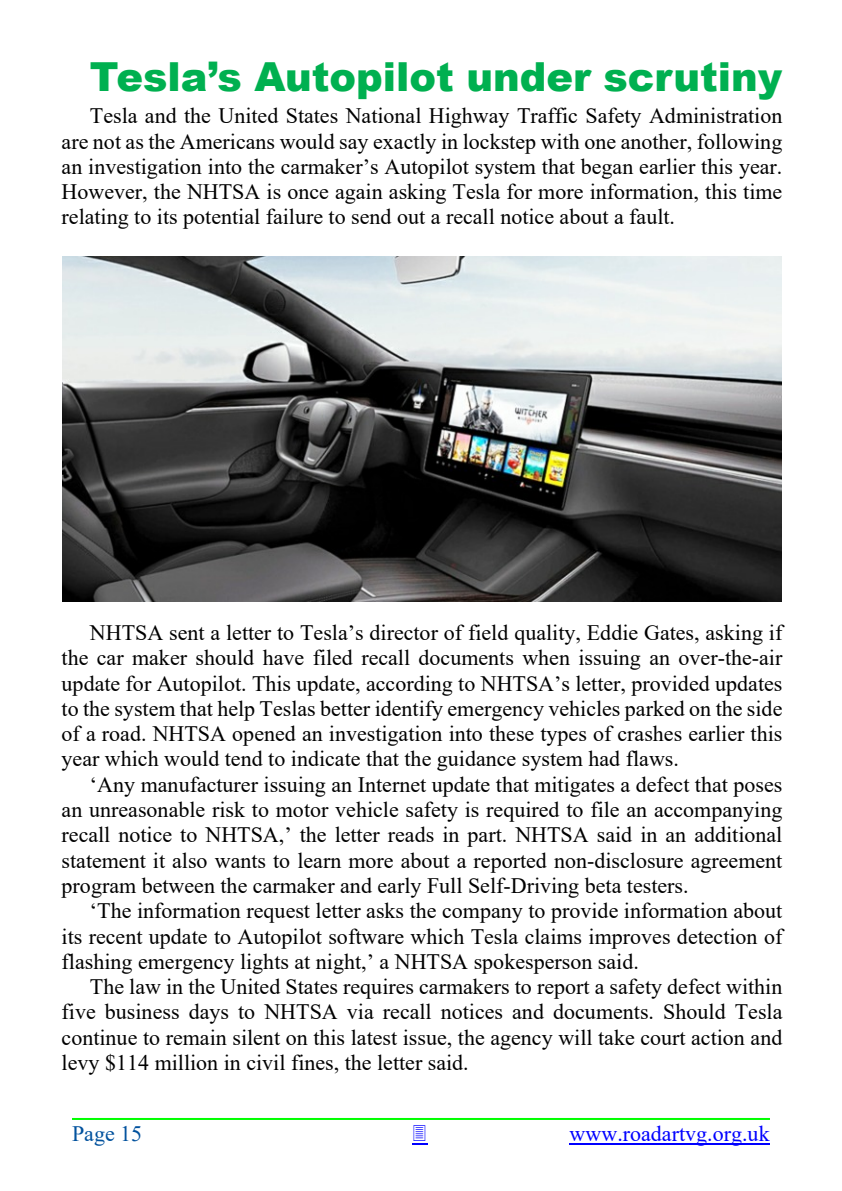
<style>
.page{position:relative;width:842px;height:1191px;background:#fff}
.page>*{position:absolute;margin:0;border:0;box-sizing:border-box;transform-origin:0 0}
.t1{font:900 40px "Arial";color:#00b050}
.t2{font:22px/25.2px "Times New Roman";color:#000;text-align:justify}
.t3{font:22px "Times New Roman";color:#00f}
.t4{font:22px "Times New Roman";color:#00519d}
</style>
<div class="page">
<hr style="left:570px;top:1143px;width:200px;height:1px;background:#00f">
<hr style="left:72px;top:1118px;width:698px;height:2px;background:#0f0">
<img style="left:62px;top:256px;width:720px;height:346px">
<svg style="left:412px;top:1143px;width:15px;height:1px"></svg>
<h1 class="t1" style="left:90px;top:63px;width:694px">Tesla’s Autopilot under scrutiny</h1>
<p class="t2" style="left:62px;top:105px;width:722px;text-indent:28px">Tesla and the United States National Highway Traffic Safety Administration are not as the Americans would say exactly in lockstep with one another, following an investigation into the carmaker’s Autopilot system that began earlier this year.<br>However, the NHTSA is once again asking Tesla for more information, this time relating to its potential failure to send out a recall notice about a fault.</p>
<p class="t2" style="left:62px;top:622px;width:722px;text-indent:28px">NHTSA sent a letter to Tesla’s director of field quality, Eddie Gates, asking if the car maker should have filed recall documents when issuing an over-the-air update for Autopilot. This update, according to NHTSA’s letter, provided updates to the system that help Teslas better identify emergency vehicles parked on the side of a road. NHTSA opened an investigation into these types of crashes earlier this year which would tend to indicate that the guidance system had flaws.</p>
<p class="t2" style="left:62px;top:774px;width:722px;text-indent:28px">‘Any manufacturer issuing an Internet update that mitigates a defect that poses an unreasonable risk to motor vehicle safety is required to file an accompanying recall notice to NHTSA,’ the letter reads in part. NHTSA said in an additional statement it also wants to learn more about a reported non-disclosure agreement program between the carmaker and early Full Self-Driving beta testers.</p>
<p class="t2" style="left:62px;top:900px;width:722px;text-indent:28px">‘The information request letter asks the company to provide information about its recent update to Autopilot software which Tesla claims improves detection of flashing emergency lights at night,’ a NHTSA spokesperson said.</p>
<p class="t2" style="left:62px;top:976px;width:722px;text-indent:28px">The law in the United States requires carmakers to report a safety defect within five business days to NHTSA via recall notices and documents. Should Tesla continue to remain silent on this latest issue, the agency will take court action and levy $114 million in civil fines, the letter said.</p>
<p class="t4" style="left:72px;top:1125px;width:72px">Page 15</p>
<p class="t3" style="left:570px;top:1125px;width:202px">www.roadartvg.org.uk</p>
</div>
